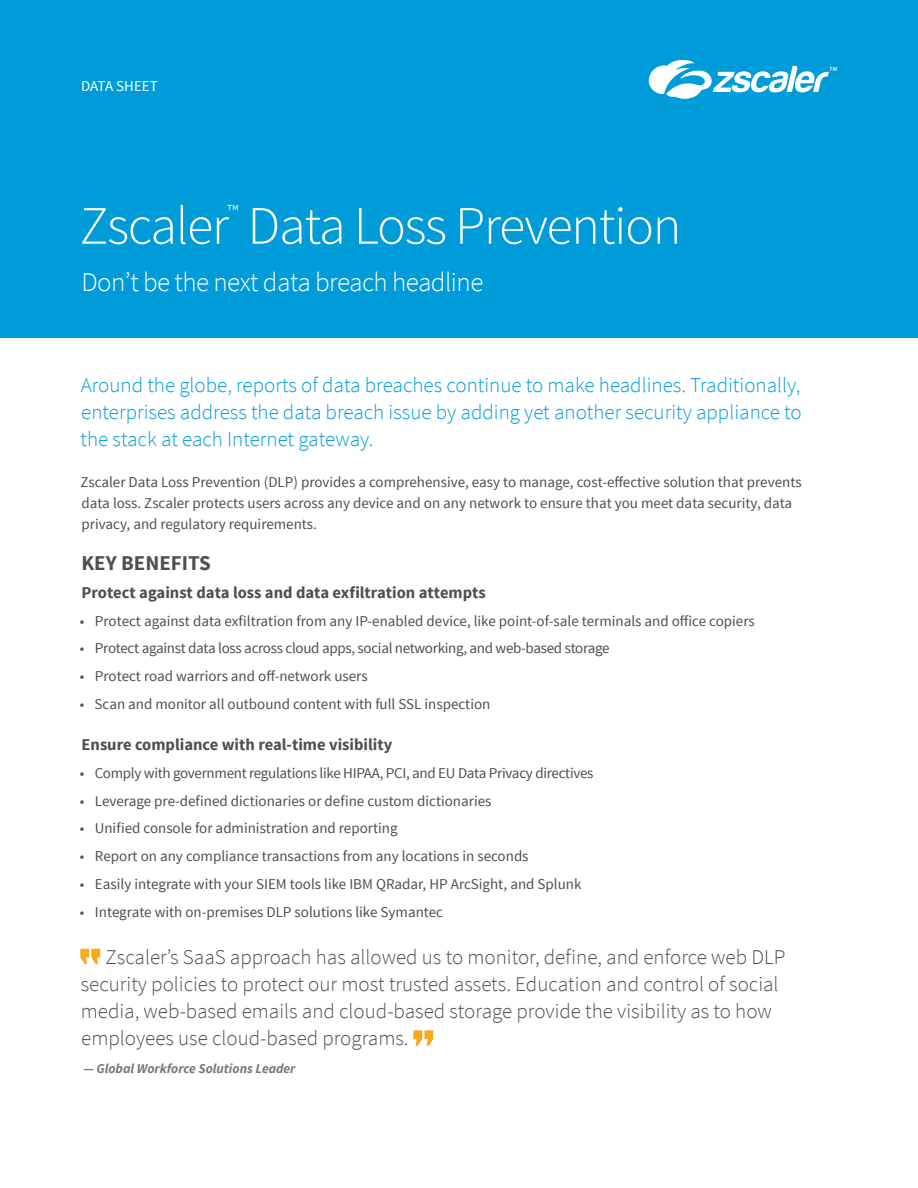
<style>
.page{position:relative;width:918px;height:1188px;background:#fff}
.page>*{position:absolute;margin:0;border:0;box-sizing:border-box;transform-origin:0 0}
.t1{font:300 54px "Source Sans Pro";letter-spacing:-.025em;color:#fff}
.t2{font:300 27px "Source Sans Pro";letter-spacing:-.02em;color:#fff}
.t3{font:300 21px/27px "Source Sans Pro";color:#4c4f54}
.t4{font:300 21px/27px "Source Sans Pro";color:#009cda;text-align:justify}
.t5{font:700 21px "Source Sans Pro";color:#4c4f54}
.t6{font:300 18px "Source Sans Pro";color:#fff}
.t7{font:700 16.5px "Source Sans Pro";color:#4c4f54}
.t8{font:15px/21px "Source Sans Pro";color:#4c4f54}
.t9{font:15px "Source Sans Pro";letter-spacing:-.02em;color:#4c4f54}
.t10{font:15px "Source Sans Pro";color:#fff}
.t11{font:italic 700 13.5px "Source Sans Pro";color:#78797a}
.s1{color:#fffffe}
</style>
<div class="page">
<div style="left:0;top:0;width:918px;height:338px;background:#009cda"></div>
<svg style="left:648px;top:60px;width:189px;height:39px"></svg>
<svg style="left:80px;top:949px;width:20px;height:15px"></svg>
<svg style="left:413px;top:1030px;width:20px;height:16px"></svg>
<p class="t10" style="left:81px;top:77px;width:78px">DATA SHEET</p>
<p class="t6" style="left:228px;top:200px;width:12px">™</p>
<h1 class="t1" style="left:80px;top:193px;width:603px"><span class="s1">Zscaler</span> Data Loss Prevention</h1>
<h2 class="t2" style="left:81px;top:266px;width:403px">Don’t be the next data breach headline</h2>
<h3 class="t4" style="left:81px;top:371px;width:723px">Around the globe, reports of data breaches continue to make headlines. Traditionally, enterprises address the data breach issue by adding yet another security appliance to the stack at each Internet gateway.</h3>
<p class="t8" style="left:80px;top:472px;width:723px">Zscaler Data Loss Prevention (DLP) provides a comprehensive, easy to manage, cost-effective solution that prevents data loss. Zscaler protects users across any device and on any network to ensure that you meet data security, data privacy, and regulatory requirements.</p>
<h3 class="t5" style="left:81px;top:550px;width:131px">KEY BENEFITS</h3>
<p class="t7" style="left:82px;top:582px;width:406px">Protect against data loss and data exfiltration attempts</p>
<p class="t8" style="left:80px;top:610px;width:676px">• Protect against data exfiltration from any IP-enabled device, like point-of-sale terminals and office copiers</p>
<p class="t9" style="left:80px;top:639px;width:531px">• Protect against data loss across cloud apps, social networking, and web-based storage</p>
<p class="t8" style="left:80px;top:666px;width:289px">• Protect road warriors and off-network users</p>
<p class="t8" style="left:80px;top:694px;width:412px">• Scan and monitor all outbound content with full SSL inspection</p>
<p class="t7" style="left:82px;top:734px;width:312px">Ensure compliance with real-time visibility</p>
<p class="t9" style="left:80px;top:764px;width:515px">• Comply with government regulations like HIPAA, PCI, and EU Data Privacy directives</p>
<p class="t8" style="left:80px;top:790px;width:413px">• Leverage pre-defined dictionaries or define custom dictionaries</p>
<p class="t8" style="left:80px;top:818px;width:319px">• Unified console for administration and reporting</p>
<p class="t8" style="left:80px;top:846px;width:450px">• Report on any compliance transactions from any locations in seconds</p>
<p class="t8" style="left:80px;top:874px;width:503px">• Easily integrate with your SIEM tools like IBM QRadar, HP ArcSight, and Splunk</p>
<p class="t8" style="left:80px;top:901px;width:365px">• Integrate with on-premises DLP solutions like Symantec</p>
<p class="t3" style="left:81px;top:943px;width:706px;text-indent:25px">Zscaler’s SaaS approach has allowed us to monitor, define, and enforce web DLP security policies to protect our most trusted assets. Education and control of social media, web-based emails and cloud-based storage provide the visibility as to how employees use cloud-based programs.</p>
<p class="t11" style="left:83px;top:1060px;width:214px">— Global Workforce Solutions Leader</p>
</div>
